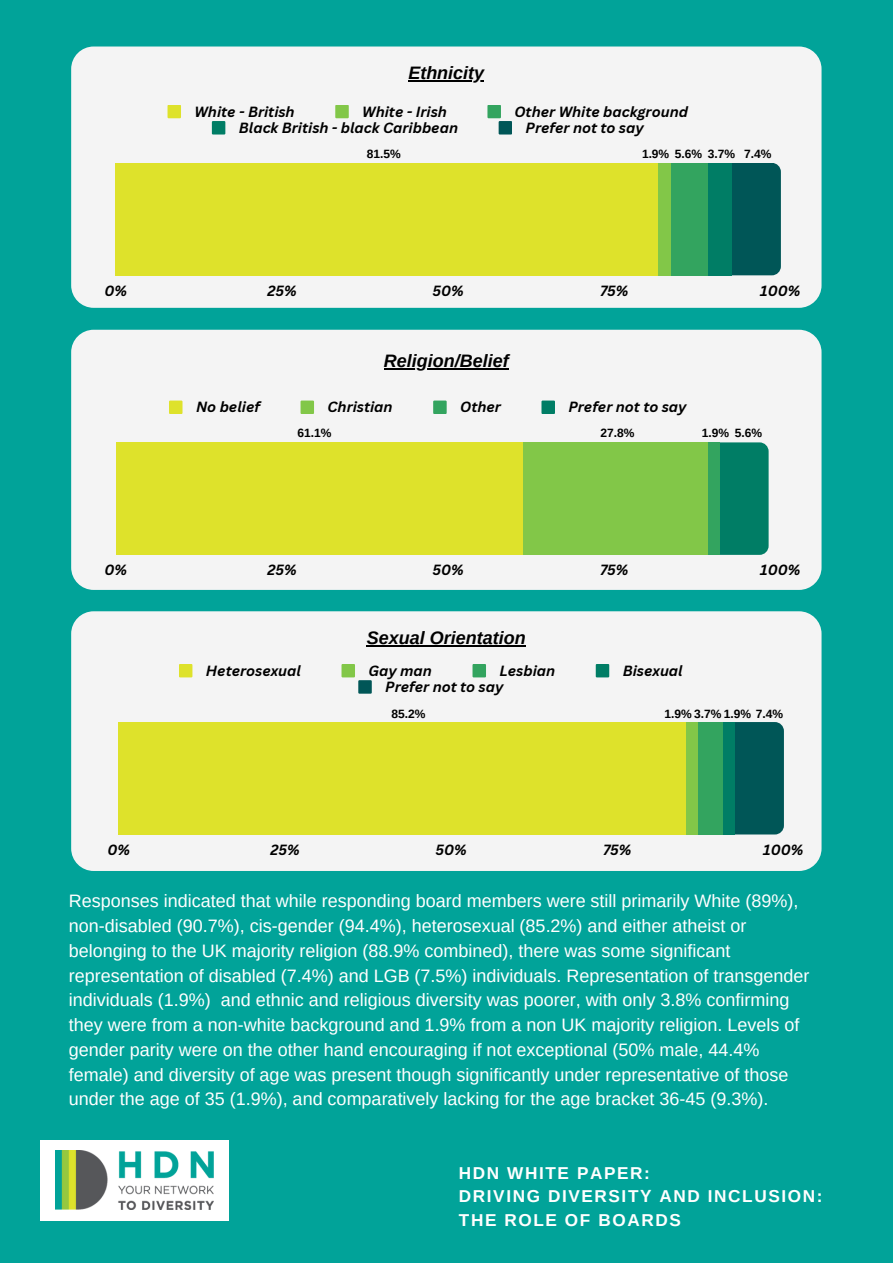
<style>
.page{position:relative;width:893px;height:1264px;background:#fff}
.page>*{position:absolute;margin:0;border:0;box-sizing:border-box;transform-origin:0 0}
.t1{font:18px/24.8px "Arimo";color:#fff}
.t2{font:italic 700 18px "Arimo";color:#000}
.t3{font:700 17.25px "Arimo";letter-spacing:.095em;color:#fff}
.t4{font:italic 700 14.4px "Canva Sans";color:#000}
.t5{font:700 12px "Arimo";color:#000}
</style>
<div class="page">
<div style="left:0;top:0;width:892px;height:1262px;background:#01a399"></div>
<div style="left:40px;top:1139px;width:189px;height:81px;background:#fff"></div>
<img style="left:55px;top:1150px;width:159px;height:59px">
<div style="left:71px;top:46px;width:750px;height:262px;background:#f4f4f4;border-radius:22px"></div>
<div style="left:167px;top:105px;width:14px;height:13px;background:#dee22b"></div>
<div style="left:335px;top:105px;width:14px;height:13px;background:#82c748"></div>
<div style="left:487px;top:105px;width:14px;height:13px;background:#33a45f"></div>
<div style="left:212px;top:121px;width:13px;height:13px;background:#007d65"></div>
<div style="left:498px;top:121px;width:14px;height:13px;background:#005657"></div>
<div style="left:731px;top:163px;width:49px;height:112px;background:#005657"></div>
<div style="left:116px;top:163px;width:615px;height:112px;background:#007d65"></div>
<div style="left:116px;top:163px;width:591px;height:112px;background:#33a45f"></div>
<div style="left:116px;top:163px;width:554px;height:112px;background:#82c748"></div>
<div style="left:116px;top:163px;width:541px;height:112px;background:#dee22b"></div>
<hr style="left:408px;top:80px;width:76px;height:2px;background:#000">
<div style="left:71px;top:330px;width:750px;height:260px;background:#f4f4f4;border-radius:22px"></div>
<div style="left:169px;top:400px;width:13px;height:14px;background:#dee22b"></div>
<div style="left:300px;top:400px;width:14px;height:14px;background:#82c748"></div>
<div style="left:433px;top:400px;width:13px;height:14px;background:#33a45f"></div>
<div style="left:541px;top:400px;width:14px;height:14px;background:#007d65"></div>
<div style="left:719px;top:442px;width:49px;height:113px;background:#007d65"></div>
<div style="left:116px;top:442px;width:591px;height:113px;background:#82c748"></div>
<div style="left:116px;top:442px;width:406px;height:113px;background:#dee22b"></div>
<hr style="left:384px;top:368px;width:125px;height:1px;background:#000">
<div style="left:71px;top:611px;width:750px;height:260px;background:#f4f4f4;border-radius:22px"></div>
<div style="left:179px;top:664px;width:13px;height:13px;background:#dee22b"></div>
<div style="left:341px;top:664px;width:14px;height:13px;background:#82c748"></div>
<div style="left:472px;top:664px;width:14px;height:13px;background:#33a45f"></div>
<div style="left:595px;top:664px;width:14px;height:13px;background:#007d65"></div>
<div style="left:358px;top:680px;width:14px;height:13px;background:#005657"></div>
<div style="left:734px;top:722px;width:49px;height:112px;background:#005657"></div>
<div style="left:119px;top:722px;width:603px;height:112px;background:#33a45f"></div>
<div style="left:119px;top:722px;width:578px;height:112px;background:#82c748"></div>
<div style="left:119px;top:722px;width:566px;height:112px;background:#dee22b"></div>
<hr style="left:367px;top:645px;width:159px;height:1px;background:#000">
<p class="t2" style="left:408px;top:63px;width:77px">Ethnicity</p>
<p class="t4" style="left:194px;top:101px;width:102px">White - British</p>
<p class="t4" style="left:362px;top:101px;width:86px">White - Irish</p>
<p class="t4" style="left:514px;top:101px;width:175px">Other White background</p>
<p class="t4" style="left:239px;top:117px;width:221px">Black British - black Caribbean</p>
<p class="t4" style="left:525px;top:117px;width:120px">Prefer not to say</p>
<p class="t5" style="left:367px;top:148px;width:35px">81.5%</p>
<p class="t5" style="left:642px;top:148px;width:29px">1.9%</p>
<p class="t5" style="left:675px;top:148px;width:29px">5.6%</p>
<p class="t5" style="left:707px;top:148px;width:29px">3.7%</p>
<p class="t5" style="left:744px;top:148px;width:29px">7.4%</p>
<p class="t4" style="left:104px;top:280px;width:24px">0%</p>
<p class="t4" style="left:267px;top:280px;width:31px">25%</p>
<p class="t4" style="left:432px;top:280px;width:33px">50%</p>
<p class="t4" style="left:600px;top:280px;width:30px">75%</p>
<p class="t4" style="left:760px;top:280px;width:42px">100%</p>
<p class="t2" style="left:384px;top:351px;width:126px">Religion/Belief</p>
<p class="t4" style="left:196px;top:397px;width:65px">No belief</p>
<p class="t4" style="left:327px;top:397px;width:67px">Christian</p>
<p class="t4" style="left:460px;top:397px;width:42px">Other</p>
<p class="t4" style="left:568px;top:397px;width:120px">Prefer not to say</p>
<p class="t5" style="left:297px;top:426px;width:35px">61.1%</p>
<p class="t5" style="left:600px;top:426px;width:35px">27.8%</p>
<p class="t5" style="left:702px;top:426px;width:29px">1.9%</p>
<p class="t5" style="left:735px;top:426px;width:29px">5.6%</p>
<p class="t4" style="left:104px;top:560px;width:24px">0%</p>
<p class="t4" style="left:267px;top:560px;width:31px">25%</p>
<p class="t4" style="left:432px;top:560px;width:33px">50%</p>
<p class="t4" style="left:600px;top:560px;width:30px">75%</p>
<p class="t4" style="left:760px;top:560px;width:42px">100%</p>
<p class="t2" style="left:367px;top:627px;width:160px">Sexual Orientation</p>
<p class="t4" style="left:206px;top:660px;width:96px">Heterosexual</p>
<p class="t4" style="left:368px;top:660px;width:65px">Gay man</p>
<p class="t4" style="left:499px;top:660px;width:57px">Lesbian</p>
<p class="t4" style="left:622px;top:660px;width:61px">Bisexual</p>
<p class="t4" style="left:385px;top:676px;width:120px">Prefer not to say</p>
<p class="t5" style="left:391px;top:706px;width:35px">85.2%</p>
<p class="t5" style="left:664px;top:706px;width:120px">1.9% 3.7% 1.9% 7.4%</p>
<p class="t4" style="left:107px;top:839px;width:24px">0%</p>
<p class="t4" style="left:270px;top:839px;width:31px">25%</p>
<p class="t4" style="left:435px;top:839px;width:33px">50%</p>
<p class="t4" style="left:603px;top:839px;width:30px">75%</p>
<p class="t4" style="left:763px;top:839px;width:42px">100%</p>
<p class="t1" style="left:69px;top:888px;width:742px">Responses indicated that while responding board members were still primarily White (89%), non-disabled (90.7%), cis-gender (94.4%), heterosexual (85.2%) and either atheist or belonging to the UK majority religion (88.9% combined), there was some significant representation of disabled (7.4%) and LGB (7.5%) individuals. Representation of transgender individuals (1.9%) and ethnic and religious diversity was poorer, with only 3.8% confirming they were from a non-white background and 1.9% from a non UK majority religion. Levels of gender parity were on the other hand encouraging if not exceptional (50% male, 44.4% female) and diversity of age was present though significantly under representative of those under the age of 35 (1.9%), and comparatively lacking for the age bracket 36-45 (9.3%).</p>
<p class="t3" style="left:459px;top:1163px;width:192px">HDN WHITE PAPER:</p>
<p class="t3" style="left:459px;top:1186px;width:365px">DRIVING DIVERSITY AND INCLUSION:</p>
<p class="t3" style="left:459px;top:1210px;width:223px">THE ROLE OF BOARDS</p>
</div>
